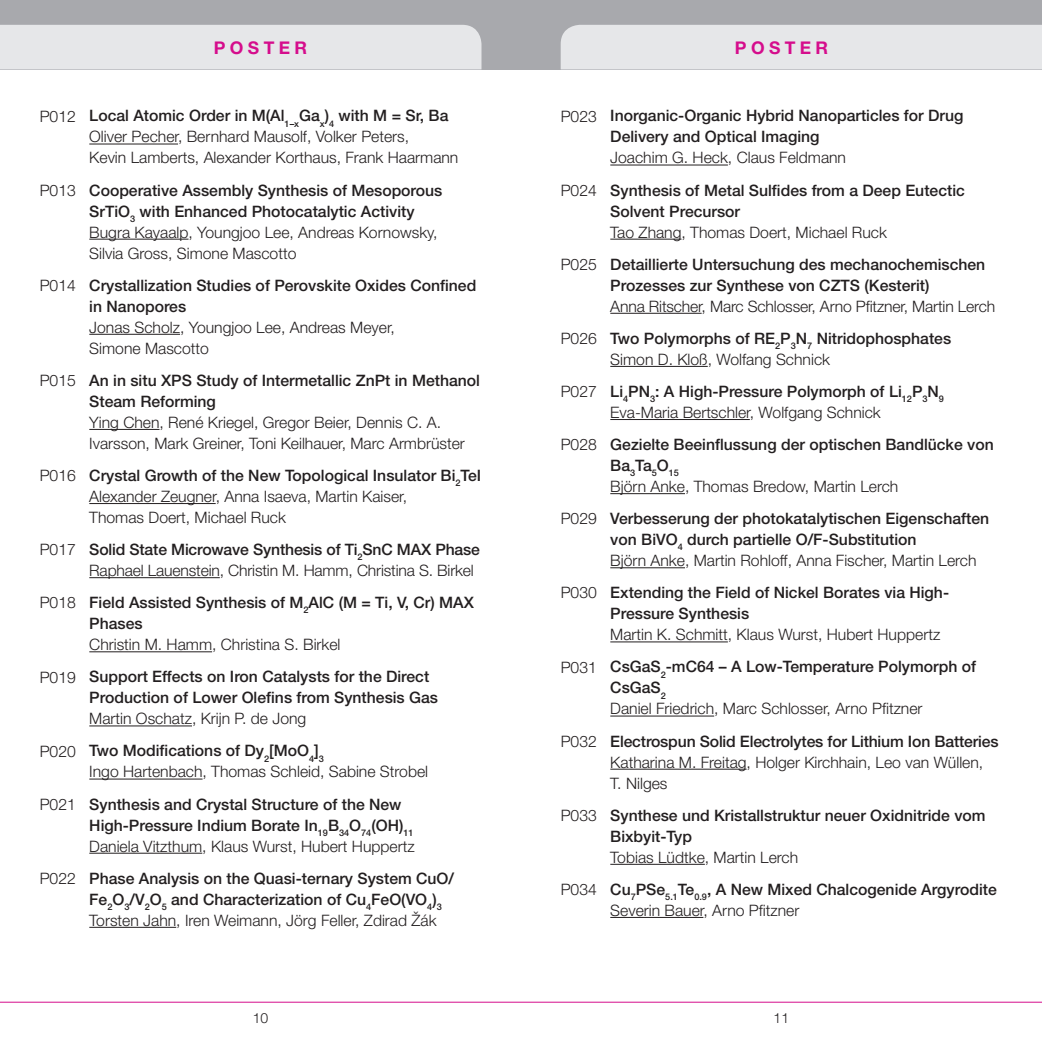
<style>
.page{position:relative;width:1042px;height:1042px;background:#fff}
.page>*{position:absolute;margin:0;border:0;box-sizing:border-box;transform-origin:0 0}
.t1{font:700 17.5px "Helvetica Neue";letter-spacing:.25em;color:#d50d8c}
.t2{font:500 15.75px/21px "Helvetica Neue";color:#231f20}
.t3{font:300 15.75px/21px "Helvetica Neue";color:#231f20}
.t4{font:300 14px "Helvetica Neue";color:#231f20}
.s1{font-weight:500}
.s2{font-weight:300}
</style>
<div class="page">
<div style="left:0;top:0;width:521px;height:69px;background:#a8a9ad"></div>
<div style="left:521px;top:0;width:521px;height:69px;background:#a8a9ad"></div>
<div style="left:561px;top:25px;width:481px;height:44px;background:#e6e7e9"></div>
<div style="left:0;top:25px;width:481px;height:44px;background:#e6e7e9"></div>
<hr style="left:0;top:1002px;width:521px;height:1px;background:#d50d8c">
<hr style="left:521px;top:1002px;width:521px;height:1px;background:#d50d8c">
<hr style="left:610px;top:165px;width:118px;height:1px;background:#231f20">
<hr style="left:610px;top:239px;width:71px;height:1px;background:#231f20">
<hr style="left:610px;top:313px;width:91px;height:1px;background:#231f20">
<hr style="left:610px;top:366px;width:98px;height:1px;background:#231f20">
<hr style="left:610px;top:419px;width:140px;height:1px;background:#231f20">
<hr style="left:610px;top:493px;width:75px;height:1px;background:#231f20">
<hr style="left:610px;top:567px;width:75px;height:1px;background:#231f20">
<hr style="left:610px;top:641px;width:118px;height:1px;background:#231f20">
<hr style="left:610px;top:715px;width:104px;height:1px;background:#231f20">
<hr style="left:610px;top:769px;width:136px;height:1px;background:#231f20">
<hr style="left:610px;top:864px;width:95px;height:1px;background:#231f20">
<hr style="left:610px;top:917px;width:93px;height:1px;background:#231f20">
<hr style="left:89px;top:144px;width:89px;height:1px;background:#231f20">
<hr style="left:89px;top:239px;width:99px;height:1px;background:#231f20">
<hr style="left:89px;top:334px;width:91px;height:1px;background:#231f20">
<hr style="left:89px;top:429px;width:70px;height:1px;background:#231f20">
<hr style="left:89px;top:503px;width:127px;height:1px;background:#231f20">
<hr style="left:89px;top:577px;width:131px;height:1px;background:#231f20">
<hr style="left:89px;top:651px;width:123px;height:1px;background:#231f20">
<hr style="left:89px;top:725px;width:103px;height:1px;background:#231f20">
<hr style="left:89px;top:778px;width:114px;height:1px;background:#231f20">
<hr style="left:89px;top:853px;width:113px;height:1px;background:#231f20">
<hr style="left:89px;top:927px;width:87px;height:1px;background:#231f20">
<p class="t1" style="left:214px;top:37px;width:95px">POSTER</p>
<p class="t1" style="left:735px;top:37px;width:95px">POSTER</p>
<p class="t3" style="left:89px;top:105px;width:371px;text-indent:-50px">P012 <span class="s1">Local Atomic Order in M(Al</span><sub>1–x</sub><span class="s1">Ga</span><sub>x</sub><span class="s1">)</span><sub>4</sub> <span class="s1">with M = Sr, Ba<br></span>Oliver Pecher, Bernhard Mausolf, Volker Peters,<br>Kevin Lamberts, Alexander Korthaus, Frank Haarmann</p>
<p class="t2" style="left:89px;top:179px;width:355px;text-indent:-50px"><span class="s2">P013</span> Cooperative Assembly Synthesis of Mesoporous SrTiO<sub>3</sub> with Enhanced Photocatalytic Activity <span class="s2">Bugra Kayaalp, Youngjoo Lee, Andreas Kornowsky, Silvia Gross, Simone Mascotto</span></p>
<p class="t2" style="left:89px;top:274px;width:388px;text-indent:-50px"><span class="s2">P014</span> Crystallization Studies of Perovskite Oxides Confined in Nanopores</p>
<p class="t3" style="left:89px;top:316px;width:307px">Jonas Scholz, Youngjoo Lee, Andreas Meyer,<br>Simone Mascotto</p>
<p class="t2" style="left:89px;top:369px;width:392px;text-indent:-50px"><span class="s2">P015</span> An in situ XPS Study of Intermetallic ZnPt in Methanol<br>Steam Reforming</p>
<p class="t3" style="left:89px;top:411px;width:377px">Ying Chen, René Kriegel, Gregor Beier, Dennis C. A.<br>Ivarsson, Mark Greiner, Toni Keilhauer, Marc Armbrüster</p>
<p class="t3" style="left:89px;top:464px;width:393px;text-indent:-50px">P016 <span class="s1">Crystal Growth of the New Topological Insulator Bi</span><sub>2</sub><span class="s1">TeI<br></span>Alexander Zeugner, Anna Isaeva, Martin Kaiser,<br>Thomas Doert, Michael Ruck</p>
<p class="t3" style="left:89px;top:539px;width:392px;text-indent:-50px">P017 <span class="s1">Solid State Microwave Synthesis of Ti</span><sub>2</sub><span class="s1">SnC MAX Phase<br></span>Raphael Lauenstein, Christin M. Hamm, Christina S. Birkel</p>
<p class="t2" style="left:89px;top:592px;width:386px;text-indent:-50px"><span class="s2">P018</span> Field Assisted Synthesis of M<sub>2</sub>AlC (M = Ti, V, Cr) MAX<br>Phases</p>
<p class="t2" style="left:40px;top:628px;width:391px;line-height:32.2px;text-indent:50px"><span class="s2">Christin M. Hamm, Christina S. Birkel<br>P019</span> Support Effects on Iron Catalysts for the Direct</p>
<p class="t2" style="left:89px;top:687px;width:350px">Production of Lower Olefins from Synthesis Gas</p>
<p class="t3" style="left:40px;top:702px;width:286px;line-height:32.2px;text-indent:50px">Martin Oschatz, Krijn P. de Jong<br>P020 <span class="s1">Two Modifications of Dy</span><sub>2</sub><span class="s1">[MoO</span><sub>4</sub><span class="s1">]</span><sub>3</sub></p>
<p class="t3" style="left:40px;top:755px;width:390px;line-height:32px;text-indent:50px">Ingo Hartenbach, Thomas Schleid, Sabine Strobel<br>P021 <span class="s1">Synthesis and Crystal Structure of the New</span></p>
<p class="t3" style="left:89px;top:814px;width:327px"><span class="s1">High-Pressure Indium Borate In</span><sub>19</sub><span class="s1">B</span><sub>34</sub><span class="s1">O</span><sub>74</sub><span class="s1">(OH)</span><sub>11<br></sub>Daniela Vitzthum, Klaus Wurst, Hubert Huppertz</p>
<p class="t2" style="left:89px;top:867px;width:366px;text-indent:-50px"><span class="s2">P022</span> Phase Analysis on the Quasi-ternary System CuO/<br>Fe<sub>2</sub>O<sub>3</sub>/V<sub>2</sub>O<sub>5</sub> and Characterization of Cu<sub>4</sub>FeO(VO<sub>4</sub>)<sub>3<br></sub><span class="s2">Torsten Jahn, Iren Weimann, Jörg Feller, Zdirad Žák</span></p>
<p class="t2" style="left:610px;top:105px;width:355px;text-indent:-50px"><span class="s2">P023</span> Inorganic-Organic Hybrid Nanoparticles for Drug<br>Delivery and Optical Imaging</p>
<p class="t2" style="left:561px;top:142px;width:406px;line-height:32.2px;text-indent:50px"><span class="s2">Joachim G. Heck, Claus Feldmann<br>P024</span> Synthesis of Metal Sulfides from a Deep Eutectic</p>
<p class="t2" style="left:610px;top:200px;width:131px">Solvent Precursor</p>
<p class="t2" style="left:561px;top:216px;width:426px;line-height:32.2px;text-indent:50px"><span class="s2">Tao Zhang, Thomas Doert, Michael Ruck<br>P025</span> Detaillierte Untersuchung des mechanochemischen</p>
<p class="t2" style="left:610px;top:274px;width:321px">Prozesses zur Synthese von CZTS (Kesterit)</p>
<p class="t3" style="left:561px;top:290px;width:436px;line-height:32.2px;text-indent:50px">Anna Ritscher, Marc Schlosser, Arno Pfitzner, Martin Lerch<br>P026 <span class="s1">Two Polymorphs of RE</span><sub>2</sub><span class="s1">P</span><sub>3</sub><span class="s1">N</span><sub>7</sub> <span class="s1">Nitridophosphates</span></p>
<p class="t2" style="left:561px;top:343px;width:385px;line-height:32.2px;text-indent:50px"><span class="s2">Simon D. Kloß, Wolfang Schnick<br>P027</span> Li<sub>4</sub>PN<sub>3</sub>: A High-Pressure Polymorph of Li<sub>12</sub>P<sub>3</sub>N<sub>9</sub></p>
<p class="t2" style="left:561px;top:396px;width:435px;line-height:32px;text-indent:50px"><span class="s2">Eva-Maria Bertschler, Wolfgang Schnick<br>P028</span> Gezielte Beeinflussung der optischen Bandlücke von</p>
<p class="t3" style="left:610px;top:455px;width:289px"><span class="s1">Ba</span><sub>3</sub><span class="s1">Ta</span><sub>5</sub><span class="s1">O</span><sub>15<br></sub>Björn Anke, Thomas Bredow, Martin Lerch</p>
<p class="t2" style="left:610px;top:508px;width:380px;text-indent:-50px"><span class="s2">P029</span> Verbesserung der photokatalytischen Eigenschaften von BiVO<sub>4</sub> durch partielle O/F-Substitution<br><span class="s2">Björn Anke, Martin Rohloff, Anna Fischer, Martin Lerch</span></p>
<p class="t2" style="left:610px;top:582px;width:340px;text-indent:-50px"><span class="s2">P030</span> Extending the Field of Nickel Borates via High-<br>Pressure Synthesis</p>
<p class="t3" style="left:561px;top:618px;width:417px;line-height:32.2px;text-indent:50px">Martin K. Schmitt, Klaus Wurst, Hubert Huppertz<br>P031 <span class="s1">CsGaS</span><sub>2</sub><span class="s1">-mC64 – A Low-Temperature Polymorph of</span></p>
<p class="t3" style="left:610px;top:677px;width:314px"><span class="s1">CsGaS</span><sub>2<br></sub>Daniel Friedrich, Marc Schlosser, Arno Pfitzner</p>
<p class="t3" style="left:610px;top:730px;width:390px;text-indent:-50px">P032 <span class="s1">Electrospun Solid Electrolytes for Lithium Ion Batteries<br></span>Katharina M. Freitag, Holger Kirchhain, Leo van Wüllen,<br>T. Nilges</p>
<p class="t2" style="left:610px;top:804px;width:377px;text-indent:-50px"><span class="s2">P033</span> Synthese und Kristallstruktur neuer Oxidnitride vom<br>Bixbyit-Typ</p>
<p class="t2" style="left:561px;top:841px;width:438px;line-height:32.2px;text-indent:50px"><span class="s2">Tobias Lüdtke, Martin Lerch<br>P034</span> Cu<sub>7</sub>PSe<sub>5.1</sub>Te<sub>0.9</sub>, A New Mixed Chalcogenide Argyrodite</p>
<p class="t3" style="left:610px;top:899px;width:191px">Severin Bauer, Arno Pfitzner</p>
<p class="t4" style="left:253px;top:1010px;width:17px">10</p>
<p class="t4" style="left:773px;top:1010px;width:17px">11</p>
</div>
